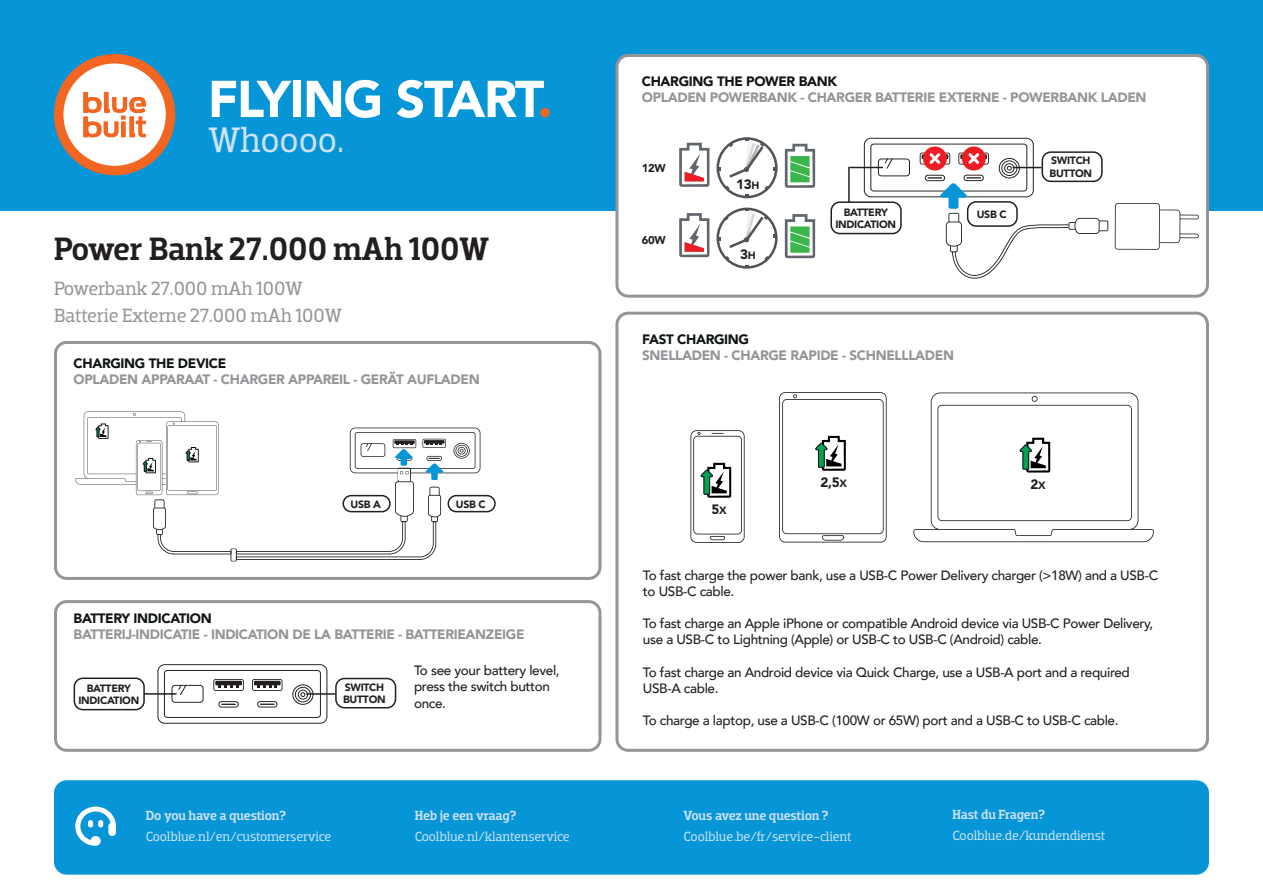
<style>
.page{position:relative;width:1263px;height:893px;background:#fff}
.page>*{position:absolute;margin:0;border:0;box-sizing:border-box;transform-origin:0 0}
.Kop_3{font:900 51.15px "Avenir LT Std";letter-spacing:-.025em;color:#fff}
.t1{font:36px "Dobra Slab";letter-spacing:-.005em;color:#cee2f4}
.t2{font:500 33px "Dobra Slab";color:#231f20}
.t3{font:19.5px "Dobra Slab";letter-spacing:-.005em;color:#939598}
.t4{font:500 13.5px/16.2px "Avenir";letter-spacing:-.025em;color:#231f20}
.t5{font:900 13.5px "Avenir LT Std";letter-spacing:-.025em;color:#939598}
.broodtekst_op_blauw{font:13.5px/21px "Dobra Slab";letter-spacing:-.01em;color:#cee2f4}
.t6{font:900 13.5px "Avenir LT Std";letter-spacing:-.025em;color:#101414}
.t7{font:900 13.5px "Avenir LT Std";color:#231f20}
.t8{font:900 11.25px "Avenir LT Std";letter-spacing:-.025em;color:#231f20}
.t9{font:900 10.5px/12.6px "Avenir LT Std";letter-spacing:-.025em;color:#231f20;text-align:center}
.s1{color:#f36621}
.s2{font-size:10.5px}
.s3{font-weight:500}
</style>
<div class="page">
<div style="left:0;top:0;width:1263px;height:210px;background:#0696d7"></div>
<svg style="left:54px;top:54px;width:121px;height:121px"></svg>
<div style="left:617px;top:56px;width:590px;height:240px;background:#fff;border-radius:11px"></div>
<div style="left:615px;top:54px;width:594px;height:244px;border:3px solid #939598;border-radius:11px"></div>
<div style="left:54px;top:600px;width:547px;height:152px;border:3px solid #939598;border-radius:11px"></div>
<svg style="left:1115px;top:203px;width:84px;height:47px"></svg>
<svg style="left:785px;top:144px;width:30px;height:44px"></svg>
<svg style="left:785px;top:214px;width:30px;height:44px"></svg>
<svg style="left:679px;top:213px;width:30px;height:44px"></svg>
<svg style="left:679px;top:143px;width:30px;height:44px"></svg>
<svg style="left:716px;top:208px;width:62px;height:61px"></svg>
<svg style="left:716px;top:137px;width:62px;height:61px"></svg>
<div style="left:615px;top:312px;width:594px;height:440px;border:3px solid #939598;border-radius:11px"></div>
<svg style="left:690px;top:430px;width:55px;height:113px"></svg>
<svg style="left:779px;top:392px;width:108px;height:150px"></svg>
<svg style="left:913px;top:392px;width:241px;height:150px"></svg>
<hr style="left:850px;top:167px;width:33px;height:1px;background:#231f20">
<div style="left:830px;top:201px;width:72px;height:33px;border:2px solid #231f20;border-radius:9px"></div>
<hr style="left:848px;top:167px;width:2px;height:35px;background:#231f20">
<svg style="left:864px;top:138px;width:244px;height:141px"></svg>
<div style="left:54px;top:341px;width:547px;height:239px;border:3px solid #939598;border-radius:11px"></div>
<div style="left:447px;top:495px;width:49px;height:17px;border:2px solid #231f20;border-radius:8px"></div>
<svg style="left:75px;top:411px;width:405px;height:150px"></svg>
<svg style="left:157px;top:664px;width:170px;height:60px"></svg>
<div style="left:335px;top:678px;width:61px;height:30px;border:2px solid #231f20;border-radius:9px"></div>
<hr style="left:306px;top:693px;width:29px;height:2px;background:#231f20">
<hr style="left:143px;top:693px;width:34px;height:2px;background:#231f20">
<div style="left:74px;top:677px;width:71px;height:33px;border:2px solid #231f20;border-radius:9px"></div>
<div style="left:54px;top:780px;width:1155px;height:95px;background:#0696d7;border-radius:13px"></div>
<svg style="left:75px;top:807px;width:41px;height:39px"></svg>
<p class="Kop_3" style="left:208px;top:68px;width:346px">FLYING START<span class="s1">.</span></p>
<p class="t1" style="left:209px;top:118px;width:137px">Whoooo.</p>
<p class="t2" style="left:54px;top:229px;width:437px">Power Bank 27.000 mAh 100W</p>
<p class="t3" style="left:54px;top:277px;width:250px">Powerbank 27.000 mAh 100W</p>
<p class="t3" style="left:54px;top:304px;width:290px">Batterie Externe 27.000 mAh 100W</p>
<p class="t6" style="left:74px;top:355px;width:154px">CHARGING THE DEVICE</p>
<p class="t5" style="left:74px;top:371px;width:408px">OPLADEN APPARAAT - CHARGER APPAREIL - GERÄT AUFLADEN</p>
<p class="t9" style="left:350px;top:498px;width:32px">USB A</p>
<p class="t9" style="left:456px;top:498px;width:31px">USB C</p>
<p class="t6" style="left:74px;top:610px;width:140px">BATTERY INDICATION</p>
<p class="t5" style="left:74px;top:626px;width:452px">BATTERIJ-INDICATIE - INDICATION DE LA BATTERIE - BATTERIEANZEIGE</p>
<p class="t9" style="left:78px;top:682px;width:62px">BATTERY<br>INDICATION</p>
<p class="t9" style="left:345px;top:681px;width:41px">SWITCH</p>
<p class="t9" style="left:343px;top:693px;width:44px">BUTTON</p>
<p class="t4" style="left:414px;top:662px;width:147px">To see your battery level, press the switch button once.</p>
<p class="t6" style="left:642px;top:73px;width:197px">CHARGING THE POWER BANK</p>
<p class="t5" style="left:642px;top:90px;width:506px">OPLADEN POWERBANK - CHARGER BATTERIE EXTERNE - POWERBANK LADEN</p>
<p class="t8" style="left:642px;top:161px;width:26px">12W</p>
<p class="t8" style="left:642px;top:233px;width:26px">60W</p>
<p class="t7" style="left:736px;top:176px;width:25px">13<span class="s2">H</span></p>
<p class="t7" style="left:740px;top:246px;width:17px">3<span class="s2">H</span></p>
<p class="t9" style="left:835px;top:206px;width:62px">BATTERY<br>INDICATION</p>
<p class="t9" style="left:977px;top:208px;width:31px">USB C</p>
<p class="t6" style="left:642px;top:331px;width:108px">FAST CHARGING</p>
<p class="t5" style="left:642px;top:347px;width:313px">SNELLADEN - CHARGE RAPIDE - SCHNELLLADEN</p>
<p class="t9" style="left:1051px;top:154px;width:41px">SWITCH</p>
<p class="t9" style="left:1049px;top:167px;width:44px">BUTTON</p>
<p class="t7" style="left:712px;top:501px;width:17px">5<span class="s2">X</span></p>
<p class="t7" style="left:820px;top:474px;width:28px">2,5<span class="s2">X</span></p>
<p class="t7" style="left:1031px;top:476px;width:17px">2<span class="s2">X</span></p>
<p class="t4" style="left:643px;top:566px;width:517px">To fast charge the power bank, use a USB-C Power Delivery charger (&gt;18W) and a USB-C to USB-C cable.</p>
<p class="t4" style="left:643px;top:615px;width:512px">To fast charge an Apple iPhone or compatible Android device via USB-C Power Delivery, use a USB-C to Lightning (Apple) or USB-C to USB-C (Android) cable.</p>
<p class="t4" style="left:643px;top:663px;width:488px">To fast charge an Android device via Quick Charge, use a USB-A port and a required<br>USB-A cable.</p>
<p class="t4" style="left:643px;top:712px;width:477px">To charge a laptop, use a USB-C (100W or 65W) port and a USB-C to USB-C cable.</p>
<p class="broodtekst_op_blauw" style="left:146px;top:805px;width:187px"><span class="s3">Do you have a question?<br></span>Coolblue.nl/en/customerservice</p>
<p class="broodtekst_op_blauw" style="left:952px;top:804px;width:154px"><span class="s3">Hast du Fragen?<br></span>Coolblue.de/kundendienst</p>
<p class="broodtekst_op_blauw" style="left:415px;top:805px;width:157px"><span class="s3">Heb je een vraag?<br></span>Coolblue.nl/klantenservice</p>
<p class="broodtekst_op_blauw" style="left:684px;top:805px;width:169px"><span class="s3">Vous avez une question ?<br></span>Coolblue.be/fr/service-client</p>
</div>
